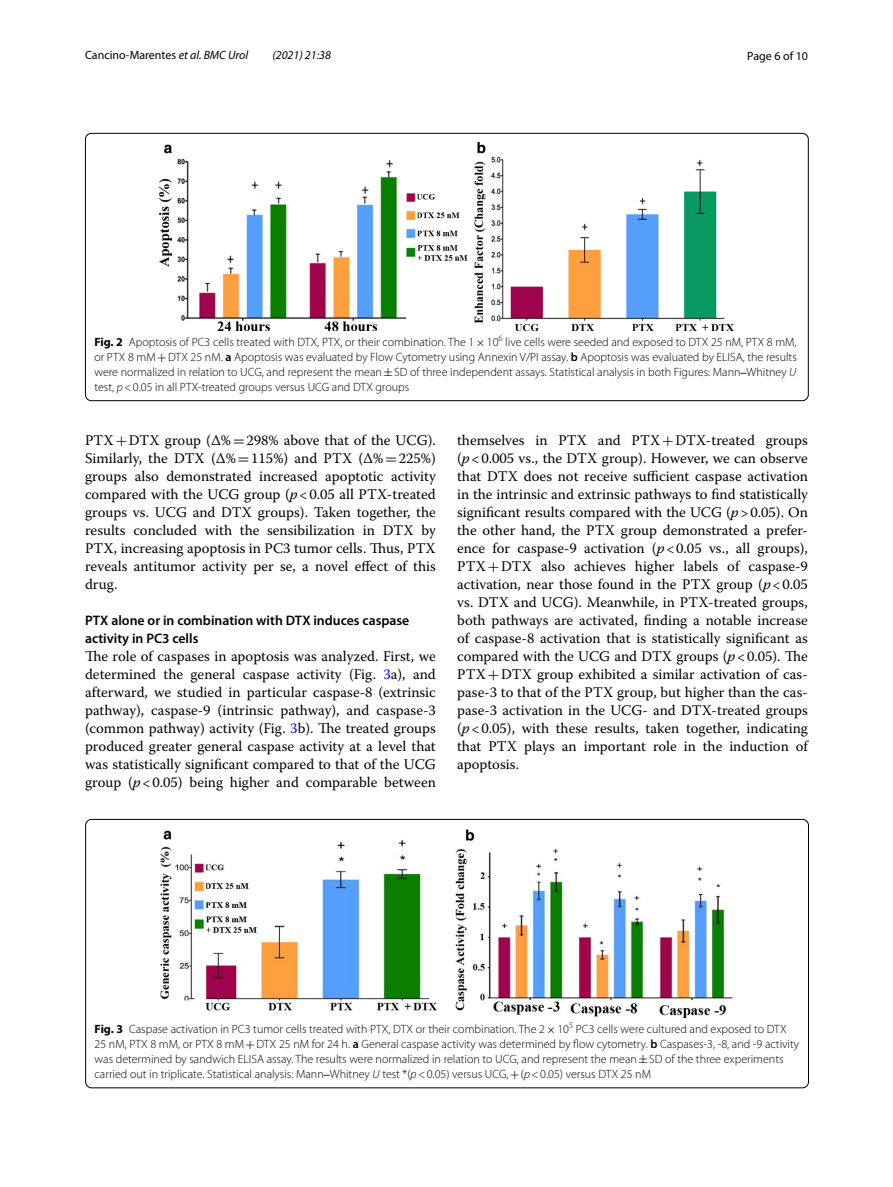
<style>
.page{position:relative;width:893px;height:1187px;background:#fff}
.page>*{position:absolute;margin:0;border:0;box-sizing:border-box;transform-origin:0 0}
.t1{font:14.7px/18px "Warnock Pro";color:#000;text-align:justify}
.t2{font:600 13.8px/18px "Myriad Pro";color:#000}
.t3{font:300 12px/15px "Myriad Pro";color:#000;text-align:justify}
.t4{font:12px "Myriad Pro";color:#000}
.t5{font:italic 12px "Myriad Pro";color:#000}
.s1{font-style:italic}
.s2{font-weight:700}
.s3{font-family:"MTSY";font-weight:400}
.s4{font-weight:600}
.s5{font-family:"STIX Math";font-weight:400}
.s6{font-family:"MTSY"}
.s7{color:#00f}
</style>
<div class="page">
<img style="left:160px;top:142px;width:574px;height:189px">
<div style="left:85px;top:133px;width:723px;height:268px;border:1px solid #000;border-radius:6px"></div>
<img style="left:160px;top:829px;width:573px;height:188px">
<div style="left:85px;top:819px;width:724px;height:268px;border:1px solid #000;border-radius:6px"></div>
<p class="t4" style="left:85px;top:48px;width:165px">Cancino‑Marentes <span class="s1">et al. BMC Urol</span></p>
<p class="t5" style="left:272px;top:48px;width:60px">(2021) 21:38</p>
<p class="t4" style="left:747px;top:48px;width:62px">Page 6 of 10</p>
<p class="t3" style="left:94px;top:334px;width:704px"><span class="s2">Fig. 2</span> Apoptosis of PC3 cells treated with DTX, PTX, or their combination. The 1<span class="s3">×</span> -10<sup>6</sup> live cells were seeded and exposed to DTX 25 nM, PTX 8 mM, or PTX 8 mM<span class="s3">+</span>DTX 25 nM. <span class="s4">a</span> Apoptosis was evaluated by Flow Cytometry using Annexin V/PI assay. <span class="s4">b</span> Apoptosis was evaluated by ELISA, the results were normalized in relation to UCG, and represent the mean<span class="s3">±</span>SD of three independent assays. Statistical analysis in both Figures: Mann<span class="s5">‒</span>Whitney <span class="s1">U </span>test, <span class="s1">p</span>&lt;0.05 in all PTX-treated groups versus UCG and DTX groups</p>
<p class="t1" style="left:85px;top:431px;width:352px">PTX<span class="s6">+</span>DTX group (Δ%<span class="s6">=</span>298% above that of the UCG).<br>Similarly, the DTX (Δ%<span class="s6">=</span>115%) and PTX (Δ%<span class="s6">=</span>225%) groups also demonstrated increased apoptotic activity compared with the UCG group (<span class="s1">p</span>&lt;0.05 all PTX-treated groups vs. UCG and DTX groups). Taken together, the results concluded with the sensibilization in DTX by PTX, increasing apoptosis in PC3 tumor cells. Thus, PTX reveals antitumor activity per se, a novel effect of this drug.</p>
<p class="t2" style="left:85px;top:611px;width:326px">PTX alone or in combination with DTX induces caspase activity in PC3 cells</p>
<p class="t1" style="left:85px;top:647px;width:352px">The role of caspases in apoptosis was analyzed. First, we determined the general caspase activity (Fig. <span class="s7">3</span>a), and afterward, we studied in particular caspase-8 (extrinsic pathway), caspase-9 (intrinsic pathway), and caspase-3 (common pathway) activity (Fig. <span class="s7">3</span>b). The treated groups produced greater general caspase activity at a level that was statistically significant compared to that of the UCG group (<span class="s1">p</span>&lt;0.05) being higher and comparable between</p>
<p class="t1" style="left:457px;top:431px;width:352px">themselves in PTX and PTX<span class="s6">+</span>DTX-treated groups (<span class="s1">p</span>&lt;0.005 vs., the DTX group). However, we can observe that DTX does not receive sufficient caspase activation in the intrinsic and extrinsic pathways to find statistically significant results compared with the UCG (<span class="s1">p</span>&gt;0.05). On the other hand, the PTX group demonstrated a prefer&shy;ence for caspase-9 activation (<span class="s1">p</span>&lt;0.05 vs., all groups), PTX<span class="s6">+</span>DTX also achieves higher labels of caspase-9 activation, near those found in the PTX group (<span class="s1">p</span>&lt;0.05 vs. DTX and UCG). Meanwhile, in PTX-treated groups, both pathways are activated, finding a notable increase of caspase-8 activation that is statistically significant as compared with the UCG and DTX groups (<span class="s1">p</span>&lt;0.05). The PTX<span class="s6">+</span>DTX group exhibited a similar activation of cas&shy;pase-3 to that of the PTX group, but higher than the cas&shy;pase-3 activation in the UCG- and DTX-treated groups (<span class="s1">p</span>&lt;0.05), with these results, taken together, indicating that PTX plays an important role in the induction of apoptosis.</p>
<p class="t3" style="left:95px;top:1021px;width:706px;text-align:left"><span class="s2">Fig. 3</span> Caspase activation in PC3 tumor cells treated with PTX, DTX or their combination. The 2<span class="s3">×</span> -10<sup>5</sup> PC3 cells were cultured and exposed to DTX 25 nM, PTX 8 mM, or PTX 8 mM<span class="s3">+</span>DTX 25 nM for 24 h. <span class="s4">a</span> General caspase activity was determined by flow cytometry. <span class="s4">b</span> Caspases-3, -8, and -9 activity was determined by sandwich ELISA assay. The results were normalized in relation to UCG, and represent the mean<span class="s3">±</span>SD of the three experiments carried out in triplicate. Statistical analysis: Mann<span class="s5">‒</span>Whitney <span class="s1">U</span> test *(<span class="s1">p</span>&lt;0.05) versus UCG,<span class="s3">+</span>(<span class="s1">p</span>&lt;0.05) versus DTX 25 nM</p>
</div>
